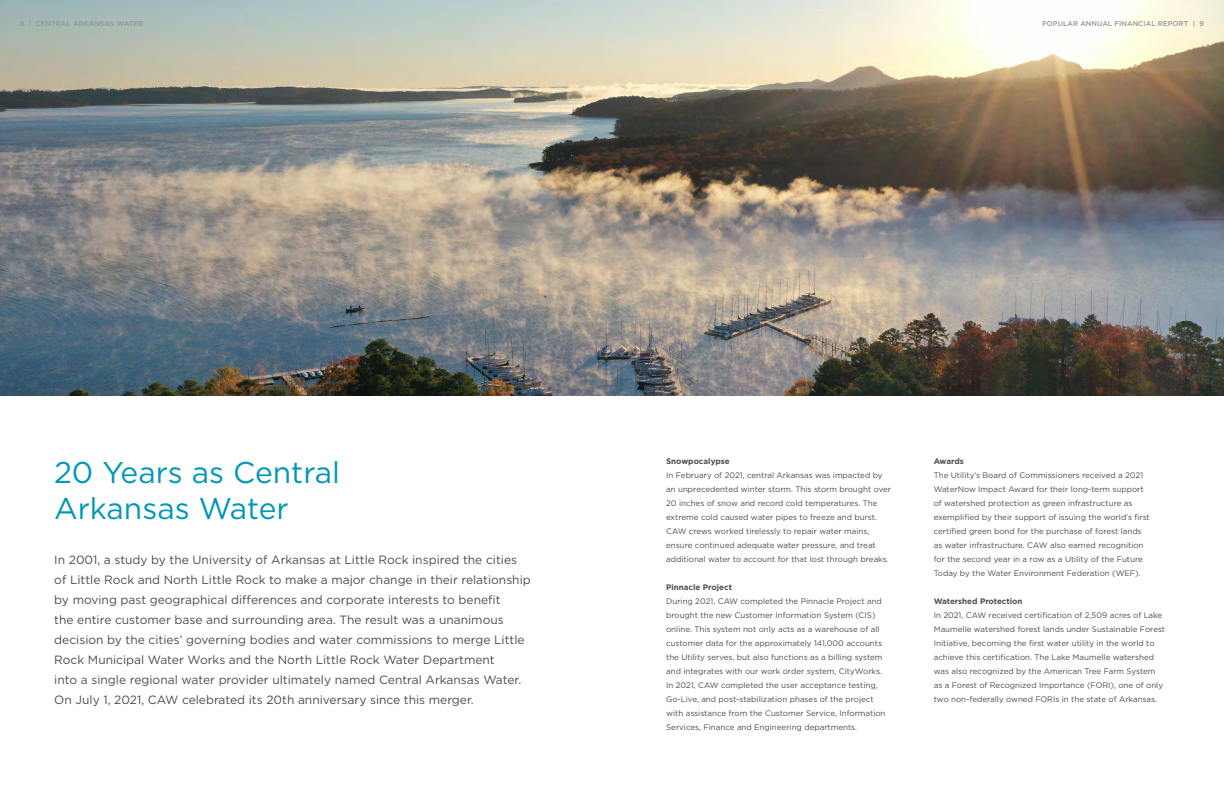
<style>
.page{position:relative;width:1224px;height:792px;background:#fff}
.page>*{position:absolute;margin:0;border:0;box-sizing:border-box;transform-origin:0 0}
.t1{font:30px/36px "Gotham";color:#0097b6}
.t2{font:12px/20px "Gotham";color:#4b4c4d}
.t3{font:8px/14px "Gotham";color:#4b4c4d}
.t4{font:700 8px "Gotham";color:#4b4c4d}
.t5{font:500 7px "Gotham";letter-spacing:.01em;color:#939598}
</style>
<div class="page">
<img style="left:0;top:0;width:1224px;height:396px">
<p class="t5" style="left:20px;top:19px;width:125px">8 | CENTRAL ARKANSAS WATER</p>
<p class="t5" style="left:1042px;top:19px;width:163px">POPULAR ANNUAL FINANCIAL REPORT | 9</p>
<p class="t1" style="left:54px;top:453px;width:288px">20 Years as Central<br>Arkansas Water</p>
<p class="t4" style="left:666px;top:456px;width:65px">Snowpocalypse</p>
<p class="t3" style="left:666px;top:468px;width:226px">In February of 2021, central Arkansas was impacted by an unprecedented winter storm. This storm brought over 20 inches of snow and record cold temperatures. The extreme cold caused water pipes to freeze and burst.<br>CAW crews worked tirelessly to repair water mains, ensure continued adequate water pressure, and treat additional water to account for that lost through breaks.</p>
<p class="t4" style="left:666px;top:582px;width:67px">Pinnacle Project</p>
<p class="t3" style="left:666px;top:594px;width:221px">During 2021, CAW completed the Pinnacle Project and brought the new Customer Information System (CIS) online. This system not only acts as a warehouse of all customer data for the approximately 141,000 accounts the Utility serves, but also functions as a billing system and integrates with our work order system, CityWorks.<br>In 2021, CAW completed the user acceptance testing, Go-Live, and post-stabilization phases of the project with assistance from the Customer Service, Information Services, Finance and Engineering departments.</p>
<p class="t2" style="left:54px;top:549px;width:478px">In 2001, a study by the University of Arkansas at Little Rock inspired the cities of Little Rock and North Little Rock to make a major change in their relationship by moving past geographical differences and corporate interests to benefit<br>the entire customer base and surrounding area. The result was a unanimous decision by the cities’ governing bodies and water commissions to merge Little Rock Municipal Water Works and the North Little Rock Water Department<br>into a single regional water provider ultimately named Central Arkansas Water.<br>On July 1, 2021, CAW celebrated its 20th anniversary since this merger.</p>
<p class="t4" style="left:934px;top:456px;width:32px">Awards</p>
<p class="t3" style="left:934px;top:468px;width:218px">The Utility’s Board of Commissioners received a 2021<br>WaterNow Impact Award for their long-term support of watershed protection as green infrastructure as exemplified by their support of issuing the world’s first certified green bond for the purchase of forest lands as water infrastructure. CAW also earned recognition for the second year in a row as a Utility of the Future Today by the Water Environment Federation (WEF).</p>
<p class="t4" style="left:934px;top:596px;width:90px">Watershed Protection</p>
<p class="t3" style="left:934px;top:608px;width:233px">In 2021, CAW received certification of 2,509 acres of Lake Maumelle watershed forest lands under Sustainable Forest Initiative, becoming the first water utility in the world to achieve this certification. The Lake Maumelle watershed was also recognized by the American Tree Farm System as a Forest of Recognized Importance (FORI), one of only two non-federally owned FORIs in the state of Arkansas.</p>
</div>
